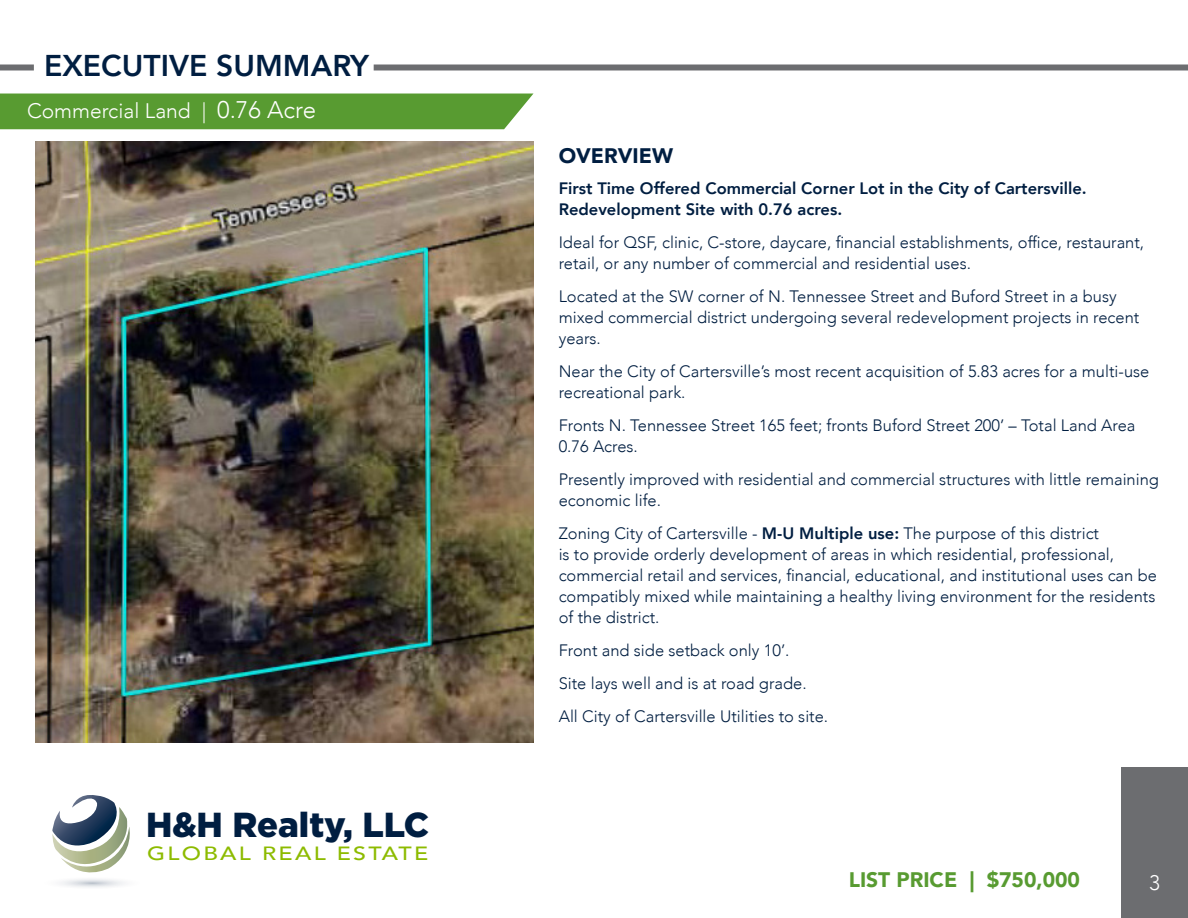
<style>
.page{position:relative;width:1188px;height:918px;background:#fff}
.page>*{position:absolute;margin:0;border:0;box-sizing:border-box;transform-origin:0 0}
.t1{font:900 34.65px "Gotham";color:#001e41}
.t2{font:800 30px "Avenir";color:#001e41}
.t3{font:300 21px "Avenir";color:#fff}
.t4{font:900 21px "Avenir";color:#589b31}
.t5{font:900 21px "Avenir";color:#001e41}
.t6{font:500 19.2px "Avenir";letter-spacing:.1em;color:#8dbb00;scale:1.21 1}
.t7{font:300 16.5px/21px "Avenir";color:#001e41}
.t8{font:800 16.5px/21px "Avenir";color:#001e41}
.s1{font-size:24px}
.s2{font-weight:800}
</style>
<div class="page">
<div style="left:1121px;top:768px;width:67px;height:150px;background:#6c6d70"></div>
<svg style="left:52px;top:795px;width:78px;height:92px"></svg>
<div style="left:0;top:64px;width:34px;height:6px;background:#6c6d70"></div>
<div style="left:374px;top:64px;width:814px;height:6px;background:#6c6d70"></div>
<div style="left:0;top:94px;width:533px;height:35px;background:#589b31"></div>
<img style="left:35px;top:142px;width:499px;height:600px">
<p class="t2" style="left:44px;top:43px;width:326px">EXECUTIVE SUMMARY</p>
<p class="t3" style="left:27px;top:99px;width:291px">Commercial Land | <span class="s1">0.76 Acre</span></p>
<p class="t1" style="left:146px;top:801px;width:285px">H&amp;H Realty, LLC</p>
<p class="t6" style="left:147px;top:837px;width:234px">GLOBAL REAL ESTATE</p>
<p class="t5" style="left:559px;top:137px;width:116px">OVERVIEW</p>
<p class="t8" style="left:559px;top:178px;width:530px">First Time Offered Commercial Corner Lot in the City of Cartersville.<br>Redevelopment Site with 0.76 acres.</p>
<p class="t7" style="left:559px;top:232px;width:587px">Ideal for QSF, clinic, C-store, daycare, financial establishments, office, restaurant, retail, or any number of commercial and residential uses.</p>
<p class="t7" style="left:559px;top:286px;width:582px">Located at the SW corner of N. Tennessee Street and Buford Street in a busy mixed commercial district undergoing several redevelopment projects in recent years.</p>
<p class="t7" style="left:559px;top:361px;width:592px">Near the City of Cartersville’s most recent acquisition of 5.83 acres for a multi-use recreational park.</p>
<p class="t7" style="left:559px;top:415px;width:578px">Fronts N. Tennessee Street 165 feet; fronts Buford Street 200’ – Total Land Area<br>0.76 Acres.</p>
<p class="t7" style="left:559px;top:469px;width:602px">Presently improved with residential and commercial structures with little remaining economic life.</p>
<p class="t7" style="left:559px;top:523px;width:600px">Zoning City of Cartersville - <span class="s2">M-U Multiple use:</span> The purpose of this district<br>is to provide orderly development of areas in which residential, professional, commercial retail and services, financial, educational, and institutional uses can be compatibly mixed while maintaining a healthy living environment for the residents of the district.</p>
<p class="t7" style="left:559px;top:640px;width:232px">Front and side setback only 10’.</p>
<p class="t7" style="left:559px;top:673px;width:249px">Site lays well and is at road grade.</p>
<p class="t7" style="left:559px;top:706px;width:271px">All City of Cartersville Utilities to site.</p>
<p class="t4" style="left:849px;top:862px;width:233px">LIST PRICE | $750,000</p>
<p class="t3" style="left:1149px;top:871px;width:12px">3</p>
</div>
